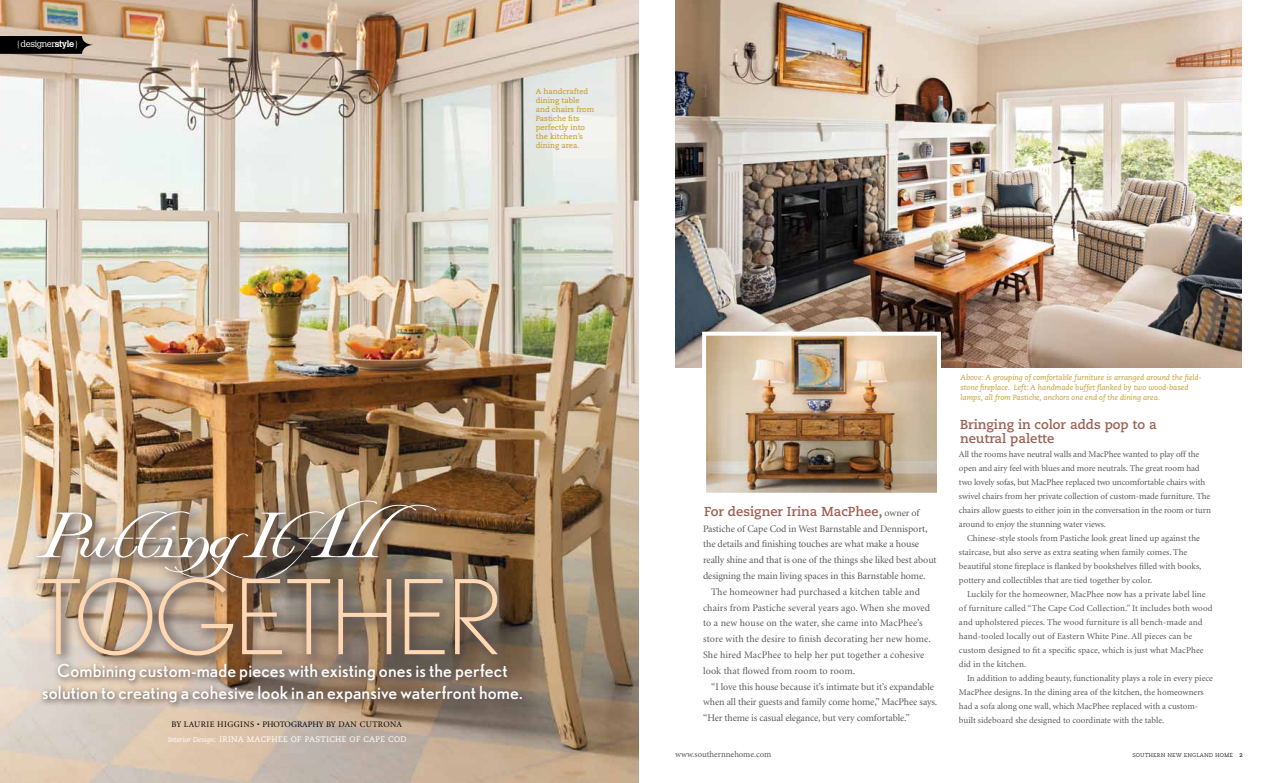
<style>
.page{position:relative;width:1278px;height:783px;background:#fff}
.page>*{position:absolute;margin:0;border:0;box-sizing:border-box;transform-origin:0 0}
.t1{font:300 103px "Nobel";letter-spacing:-.03em;color:#fed7b3}
.t2{font:italic 63.6px "Lorrenne";color:#fff}
.t3{font:18px/22px "Nobel";letter-spacing:.01em;color:#fff;text-align:center}
.t4{font:700 13px/14px "Caecilia";color:#9e6053}
.t5{font:10px "Minion";letter-spacing:-.01em;color:#58595b}
.t6{font:10px "Minion";letter-spacing:.01em;color:#58595b}
.t7{font:9px/14px "Minion";color:#58595b}
.t8{font:300 9px "Calvert";letter-spacing:-.04em;color:#fff}
.t9{font:8.8px "Minion Pro";letter-spacing:-.005em;color:#58595b}
.t10{font:8.5px "Minion";letter-spacing:.025em;color:#000}
.t11{font:8px "Caecilia";letter-spacing:.05em;color:#fff}
.t12{font:italic 7.5px/10px "Caecilia";color:#c39f38}
.t13{font:7.5px/9px "Caecilia";color:#c3951a}
.t14{font:7px "Caecilia Light SC";color:#000}
.s1{font-family:"Minion";font-weight:400}
.s2{font-weight:700}
.s3{font-style:italic;font-size:7px}
.s4{font-family:"Minion";font-weight:400;font-size:10px;color:#58595b}
.s5{font-family:"Caecilia Roman SC"}
</style>
<div class="page">
<img style="left:0;top:0;width:639px;height:783px">
<img style="left:675px;top:0;width:567px;height:368px">
<img style="left:707px;top:337px;width:229px;height:155px">
<div style="left:702px;top:332px;width:239px;height:165px;border:4px solid #fff"></div>
<svg style="left:0;top:36px;width:94px;height:18px;background:#171513"></svg>
<div style="left:27px;top:491px;width:422px;height:102px;background:#5e514e;opacity:.84"></div>
<div style="left:37px;top:658px;width:491px;height:51px;background:#5e514e;opacity:.63"></div>
<div style="left:28px;top:568px;width:483px;height:101px;background:#5e514e;opacity:.84"></div>
<p class="t8" style="left:17px;top:39px;width:63px"><span class="s1">{</span>designer<span class="s2">style</span><span class="s1">}</span></p>
<p class="t13" style="left:536px;top:87px;width:60px">A handcrafted dining table and chairs from<br>Pastiche fits perfectly into the kitchen’s dining area.</p>
<h2 class="t2" style="left:32px;top:498px;width:458px">Pu tti ngIt≥ll</h2>
<h1 class="t1" style="left:34px;top:558px;width:470px">TOGETHER</h1>
<h3 class="t3" style="left:42px;top:660px;width:482px">Combining custom-made pieces with existing ones is the perfect solution to creating a cohesive look in an expansive waterfront home.</h3>
<p class="t10" style="left:171px;top:720px;width:232px">BY LAURIE HIGGINS • PHOTOGRAPHY BY DAN CUTRONA</p>
<p class="t11" style="left:168px;top:734px;width:240px"><span class="s3">Interior Design</span>: IRINA MACPHEE OF PASTICHE OF CAPE COD</p>
<h3 class="t4" style="left:704px;top:504px;width:217px">For designer Irina MacPhee, <span class="s4">owner of</span></h3>
<p class="t5" style="left:703px;top:523px;width:226px">Pastiche of Cape Cod in West Barnstable and Dennisport,</p>
<p class="t5" style="left:703px;top:539px;width:217px">the details and finishing touches are what make a house</p>
<p class="t5" style="left:703px;top:555px;width:235px">really shine and that is one of the things she liked best about</p>
<p class="t5" style="left:703px;top:571px;width:224px">designing the main living spaces in this Barnstable home.</p>
<p class="t6" style="left:711px;top:587px;width:210px">The homeowner had purchased a kitchen table and</p>
<p class="t6" style="left:703px;top:602px;width:229px">chairs from Pastiche several years ago. When she moved</p>
<p class="t6" style="left:703px;top:618px;width:221px">to a new house on the water, she came into MacPhee’s</p>
<p class="t6" style="left:703px;top:634px;width:229px">store with the desire to finish decorating her new home.</p>
<p class="t6" style="left:703px;top:650px;width:223px">She hired MacPhee to help her put together a cohesive</p>
<p class="t6" style="left:703px;top:666px;width:154px">look that flowed from room to room.</p>
<p class="t5" style="left:711px;top:681px;width:224px">“I love this house because it’s intimate but it’s expandable</p>
<p class="t5" style="left:703px;top:697px;width:236px">when all their guests and family come home,” MacPhee says.</p>
<p class="t5" style="left:703px;top:713px;width:208px">“Her theme is casual elegance, but very comfortable.”</p>
<p class="t12" style="left:961px;top:373px;width:243px">Above: A grouping of comfortable furniture is arranged around the field&shy;stone fireplace. Left: A handmade buffet flanked by two wood-based lamps, all from Pastiche, anchors one end of the dining area.</p>
<h3 class="t4" style="left:960px;top:418px;width:198px">Bringing in color adds pop to a neutral palette</h3>
<p class="t7" style="left:959px;top:447px;width:253px">All the rooms have neutral walls and MacPhee wanted to play off the open and airy feel with blues and more neutrals. The great room had two lovely sofas, but MacPhee replaced two uncomfortable chairs with swivel chairs from her private collection of custom-made furniture. The chairs allow guests to either join in the conversation in the room or turn around to enjoy the stunning water views.</p>
<p class="t7" style="left:959px;top:531px;width:244px;text-indent:8px">Chinese-style stools from Pastiche look great lined up against the staircase, but also serve as extra seating when family comes. The beautiful stone fireplace is flanked by bookshelves filled with books, pottery and collectibles that are tied together by color.</p>
<p class="t7" style="left:959px;top:587px;width:255px;text-indent:8px">Luckily for the homeowner, MacPhee now has a private label line of furniture called “The Cape Cod Collection.” It includes both wood and upholstered pieces. The wood furniture is all bench-made and hand-tooled locally out of Eastern White Pine. All pieces can be custom designed to fit a specific space, which is just what MacPhee did in the kitchen.</p>
<p class="t7" style="left:959px;top:671px;width:255px;text-indent:8px">In addition to adding beauty, functionality plays a role in every piece MacPhee designs. In the dining area of the kitchen, the homeowners had a sofa along one wall, which MacPhee replaced with a custom&shy;built sideboard she designed to coordinate with the table.</p>
<p class="t9" style="left:675px;top:748px;width:98px">www.southernnehome.com</p>
<p class="t14" style="left:1132px;top:751px;width:112px">southern new england home <span class="s5">2</span></p>
</div>
